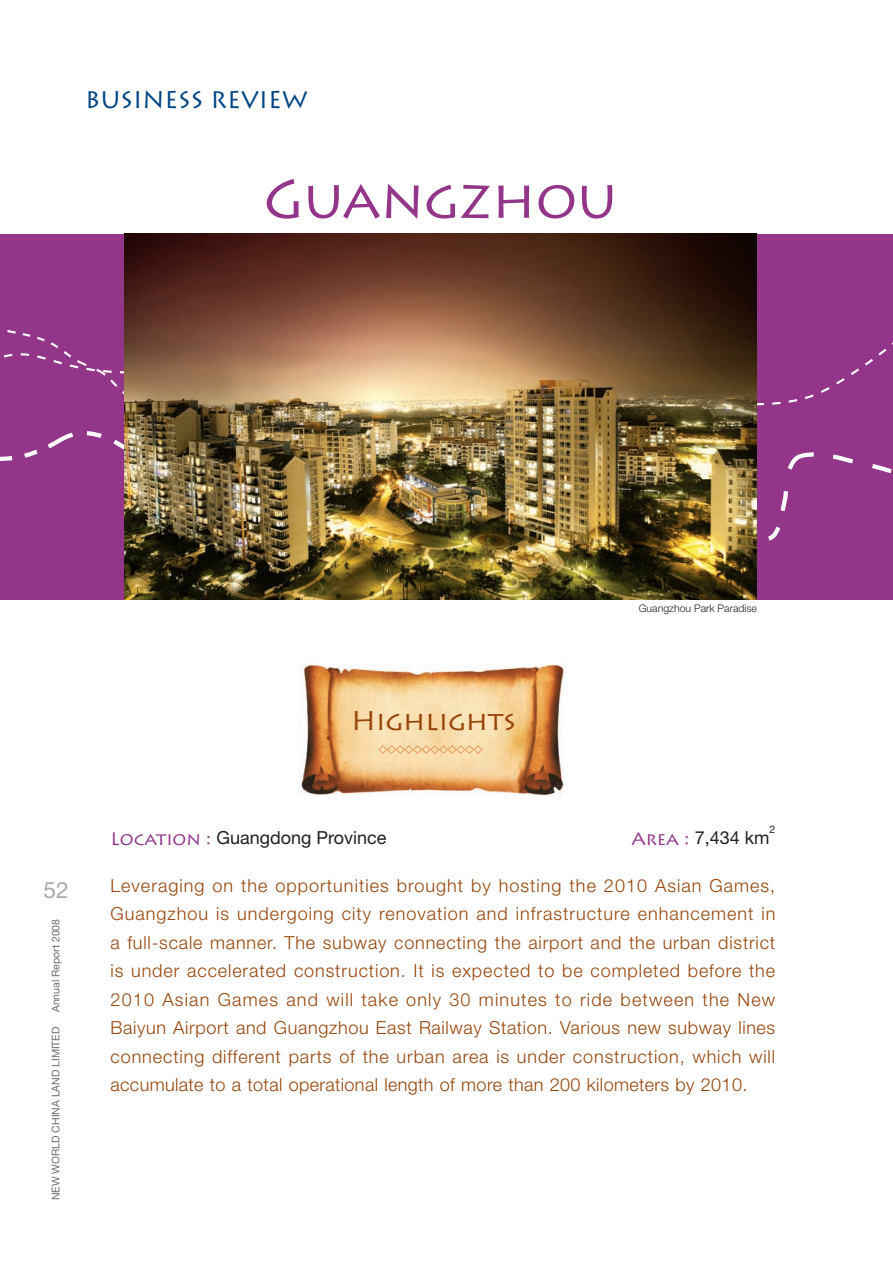
<style>
.page{position:relative;width:893px;height:1263px;background:#fff}
.page>*{position:absolute;margin:0;border:0;box-sizing:border-box;transform-origin:0 0}
.t1{font:54px "Lithos Pro";letter-spacing:-.005em;color:#93368a}
.t2{font:27px "Lithos Pro";color:#97450a}
.t3{font:24px "Lithos Pro";color:#004684}
.t4{font:22.5px "Helvetica Neue LT Std";color:#a8a9ad}
.t5{font:300 18px/28.5px "Helvetica Neue LT Std";letter-spacing:.02em;color:#97450a;text-align:justify}
.t6{font:18px "Helvetica Neue LT Std";color:#231f20}
.t7{font:10.5px "Helvetica Neue LT Std";color:#6c6d70}
.t8{font:300 10.5px "Helvetica Neue LT Std";color:#231f20}
.t9{font:10.5px "Helvetica Neue LT Std";color:#231f20}
.s1{font-family:"Lithos Pro";color:#93368a}
</style>
<div class="page">
<div style="left:0;top:234px;width:893px;height:366px;background:#93368a"></div>
<svg style="left:0;top:431px;width:124px;height:30px"></svg>
<svg style="left:768px;top:526px;width:13px;height:15px"></svg>
<svg style="left:780px;top:491px;width:9px;height:21px"></svg>
<svg style="left:788px;top:452px;width:26px;height:18px"></svg>
<svg style="left:832px;top:454px;width:21px;height:10px"></svg>
<svg style="left:872px;top:464px;width:20px;height:10px"></svg>
<svg style="left:3px;top:330px;width:890px;height:76px"></svg>
<img style="left:124px;top:234px;width:633px;height:366px">
<img style="left:300px;top:664px;width:265px;height:132px">
<svg style="left:378px;top:745px;width:105px;height:9px"></svg>
<h3 class="t3" style="left:85px;top:86px;width:224px">BUSINESS REVIEW</h3>
<h1 class="t1" style="left:263px;top:168px;width:355px">Guangzhou</h1>
<p class="t4" style="left:44px;top:882px;width:27px">52</p>
<p class="t7" style="left:52px;top:1012px;width:95px;rotate:-90deg">Annual Report 2008</p>
<p class="t7" style="left:52px;top:1200px;width:175px;rotate:-90deg">NEW WORLD CHINA LAND LIMITED</p>
<h2 class="t2" style="left:351px;top:705px;width:166px">Highlights</h2>
<p class="t8" style="left:639px;top:605px;width:120px">Guangzhou Park Paradise</p>
<p class="t9" style="left:769px;top:825px;width:7px">2</p>
<p class="t6" style="left:111px;top:831px;width:277px"><span class="s1">Location :</span> Guangdong Province</p>
<p class="t6" style="left:631px;top:831px;width:140px"><span class="s1">Area :</span> 7,434 km</p>
<p class="t5" style="left:111px;top:873px;width:666px">Leveraging on the opportunities brought by hosting the 2010 Asian Games, Guangzhou is undergoing city renovation and infrastructure enhancement in a full-scale manner. The subway connecting the airport and the urban district is under accelerated construction. It is expected to be completed before the 2010 Asian Games and will take only 30 minutes to ride between the New Baiyun Airport and Guangzhou East Railway Station. Various new subway lines connecting different parts of the urban area is under construction, which will accumulate to a total operational length of more than 200 kilometers by 2010.</p>
</div>
